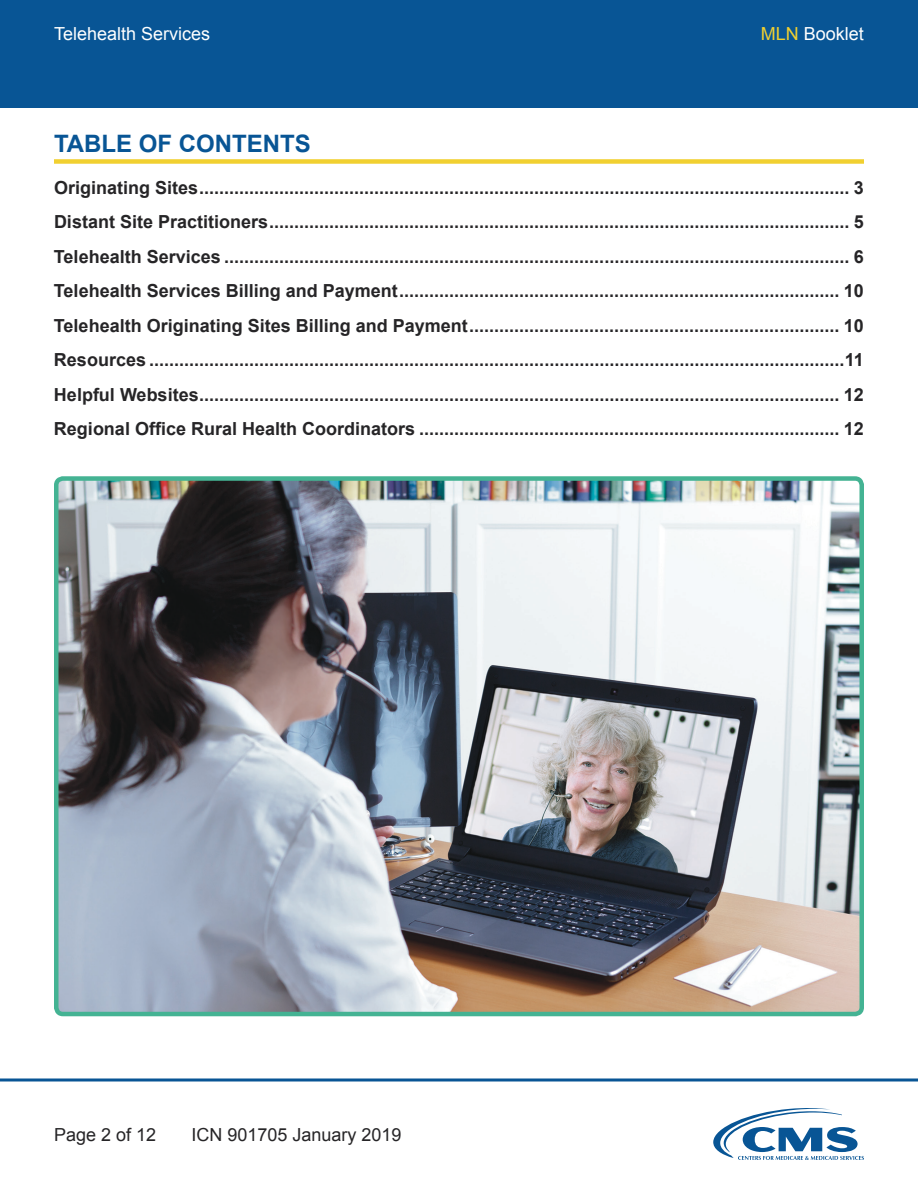
<style>
.page{position:relative;width:918px;height:1188px;background:#fff}
.page>*{position:absolute;margin:0;border:0;box-sizing:border-box;transform-origin:0 0}
.t1{font:700 24px "Arial";color:#085595}
.t2{font:700 18px "Arial";color:#262527}
.t3{font:18px "Arial";color:#262527}
.t4{font:18px "Arial";color:#fff}
.s1{color:#f1d030}
</style>
<div class="page">
<div style="left:0;top:0;width:918px;height:108px;background:#085595"></div>
<svg style="left:0;top:1078px;width:918px;height:4px"></svg>
<svg style="left:713px;top:1108px;width:151px;height:52px"></svg>
<div style="left:54px;top:159px;width:810px;height:5px;background:#f1d030"></div>
<img style="left:59px;top:481px;width:800px;height:530px">
<div style="left:54px;top:476px;width:810px;height:540px;border:4px solid #44b393;border-radius:7px"></div>
<p class="t4" style="left:54px;top:22px;width:158px">Telehealth Services</p>
<p class="t4" style="left:761px;top:22px;width:105px"><span class="s1">MLN</span> Booklet</p>
<h2 class="t1" style="left:54px;top:128px;width:258px">TABLE OF CONTENTS</h2>
<p class="t2" style="left:54px;top:176px;width:811px">Originating Sites.................................................................................................................................. 3</p>
<p class="t2" style="left:54px;top:210px;width:811px">Distant Site Practitioners.................................................................................................................... 5</p>
<p class="t2" style="left:54px;top:245px;width:811px">Telehealth Services ............................................................................................................................. 6</p>
<p class="t2" style="left:54px;top:279px;width:811px">Telehealth Services Billing and Payment........................................................................................ 10</p>
<p class="t2" style="left:54px;top:314px;width:811px">Telehealth Originating Sites Billing and Payment.......................................................................... 10</p>
<p class="t2" style="left:54px;top:348px;width:812px">Resources ...........................................................................................................................................11</p>
<p class="t2" style="left:54px;top:383px;width:811px">Helpful Websites................................................................................................................................ 12</p>
<p class="t2" style="left:54px;top:417px;width:811px">Regional Office Rural Health Coordinators .................................................................................... 12</p>
<p class="t3" style="left:54px;top:1122px;width:104px">Page 2 of 12</p>
<p class="t3" style="left:192px;top:1122px;width:212px">ICN 901705 January 2019</p>
</div>
